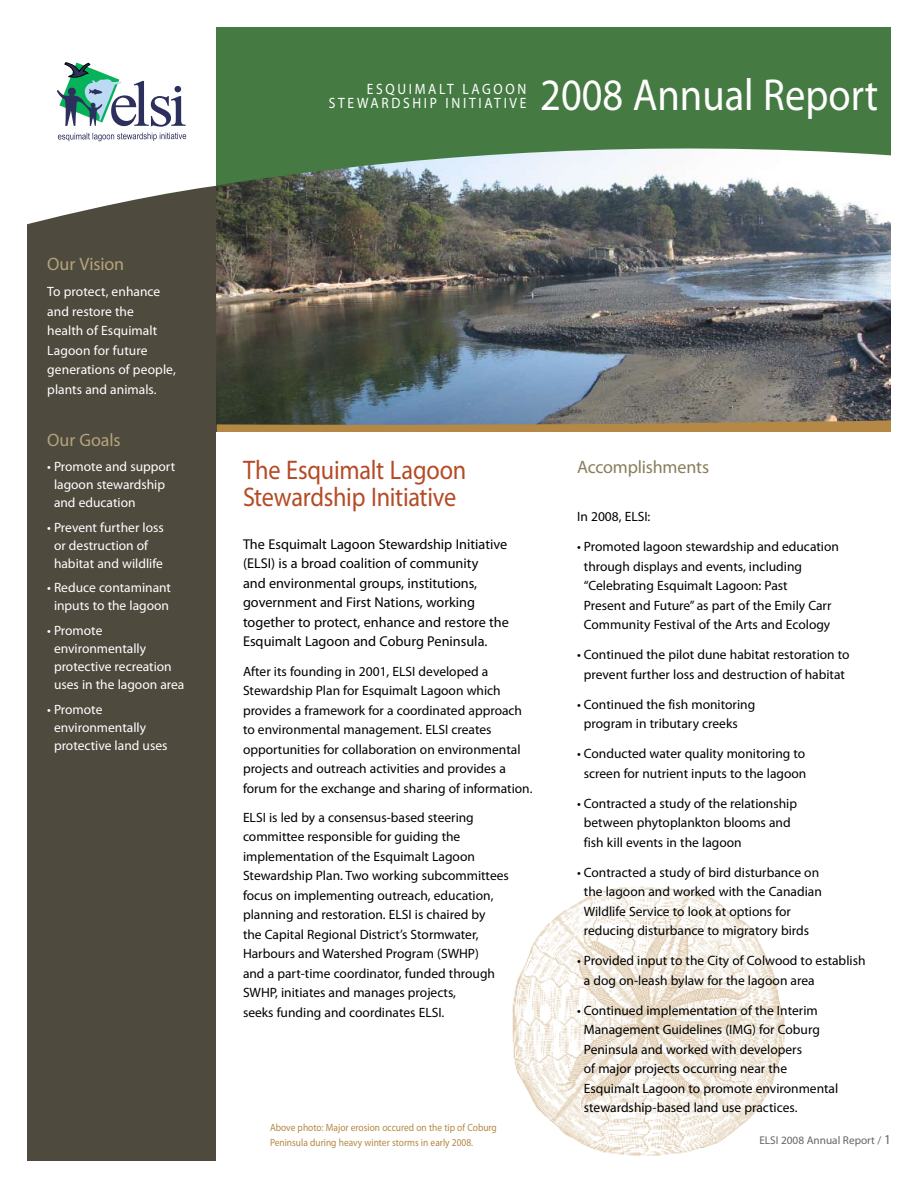
<style>
.page{position:relative;width:918px;height:1188px;background:#fff}
.page>*{position:absolute;margin:0;border:0;box-sizing:border-box;transform-origin:0 0}
.t1{font:45px "Myriad Pro";color:#fff;scale:.9 1}
.t2{font:27px/27px "Myriad Pro";letter-spacing:-.01em;color:#b54b26;scale:.9 1}
.t3{font:18px "Myriad Pro";letter-spacing:-.005em;color:#b4a47a}
.t4{font:18px "Myriad Pro";letter-spacing:-.01em;color:#887e5d}
.t5{font:15px/14.2px "Myriad Pro";letter-spacing:.2em;color:#fff;text-align:right;scale:.9 1}
.t6{font:14.25px/19.5px "Myriad Pro";color:#000}
.t7{font:13.5px/19.5px "Myriad Pro";color:#000}
.t8{font:13.5px/18px "Myriad Pro";color:#fff}
.t9{font:11.25px "Myriad Pro";color:#636467}
.t10{font:10.5px/15px "Myriad Pro";color:#b58845;scale:.9 1}
.s1{font-size:13.5px}
</style>
<div class="page">
<img style="left:512px;top:886px;width:274px;height:270px">
<img style="left:216px;top:224px;width:675px;height:208px">
<div style="left:27px;top:27px;width:189px;height:1134px;background:#4f4a3e"></div>
<svg style="left:216px;top:27px;width:675px;height:197px;background:#618761"></svg>
<svg style="left:27px;top:27px;width:189px;height:197px;background:#dadfde"></svg>
<svg style="left:217px;top:420px;width:674px;height:12px;background:#9c8054"></svg>
<h3 class="t3" style="left:47px;top:253px;width:79px">Our Vision</h3>
<p class="t8" style="left:47px;top:282px;width:130px;line-height:19.5px">To protect, enhance and restore the<br>health of Esquimalt<br>Lagoon for future generations of people, plants and animals.</p>
<h3 class="t3" style="left:47px;top:429px;width:75px">Our Goals</h3>
<p class="t8" style="left:54px;top:457px;width:123px;text-indent:-7px">• Promote and support lagoon stewardship and education</p>
<p class="t8" style="left:54px;top:518px;width:111px;text-indent:-7px">• Prevent further loss or destruction of habitat and wildlife</p>
<p class="t8" style="left:47px;top:579px;width:125px;text-align:center">• Reduce contaminant inputs to the lagoon</p>
<p class="t8" style="left:54px;top:621px;width:132px;text-indent:-7px">• Promote environmentally protective recreation uses in the lagoon area</p>
<p class="t8" style="left:54px;top:700px;width:115px;text-indent:-7px">• Promote environmentally protective land uses</p>
<p class="t5" style="left:329px;top:81px;width:221px">ESQUIMALT LAGOON<br>STEWARDSHIP INITIATIVE</p>
<h1 class="t1" style="left:540px;top:67px;width:377px">2008 Annual Report</h1>
<h2 class="t2" style="left:243px;top:456px;width:250px">The Esquimalt Lagoon<br>Stewardship Initiative</h2>
<p class="t6" style="left:243px;top:534px;width:267px">The Esquimalt Lagoon Stewardship Initiative (ELSI) is a broad coalition of community<br>and environmental groups, institutions, government and First Nations, working together to protect, enhance and restore the Esquimalt Lagoon and Coburg Peninsula.</p>
<p class="t7" style="left:243px;top:661px;width:291px">After its founding in 2001, ELSI developed a Stewardship Plan for Esquimalt Lagoon which provides a framework for a coordinated approach to environmental management. ELSI creates opportunities for collaboration on environmental projects and outreach activities and provides a forum for the exchange and sharing of information.</p>
<p class="t7" style="left:243px;top:807px;width:267px">ELSI is led by a consensus-based steering committee responsible for guiding the implementation of the Esquimalt Lagoon Stewardship Plan. Two working subcommittees focus on implementing outreach, education, planning and restoration. ELSI is chaired by<br>the Capital Regional District’s Stormwater, Harbours and Watershed Program (SWHP)<br>and a part-time coordinator, funded through SWHP, initiates and manages projects,<br>seeks funding and coordinates ELSI.</p>
<h3 class="t4" style="left:577px;top:455px;width:134px">Accomplishments</h3>
<p class="t7" style="left:577px;top:507px;width:75px">In 2008, ELSI:</p>
<p class="t7" style="left:584px;top:537px;width:257px;text-indent:-7px">• Promoted lagoon stewardship and education through displays and events, including “Celebrating Esquimalt Lagoon: Past<br>Present and Future” as part of the Emily Carr Community Festival of the Arts and Ecology</p>
<p class="t7" style="left:577px;top:645px;width:274px;text-align:center">• Continued the pilot dune habitat restoration to prevent further loss and destruction of habitat</p>
<p class="t7" style="left:584px;top:694px;width:173px;text-indent:-7px">• Continued the fish monitoring program in tributary creeks</p>
<p class="t7" style="left:577px;top:744px;width:231px;text-align:center">• Conducted water quality monitoring to screen for nutrient inputs to the lagoon</p>
<p class="t7" style="left:584px;top:793px;width:215px;text-indent:-7px">• Contracted a study of the relationship between phytoplankton blooms and fish kill events in the lagoon</p>
<p class="t7" style="left:584px;top:862px;width:239px;text-indent:-7px">• Contracted a study of bird disturbance on the lagoon and worked with the Canadian Wildlife Service to look at options for reducing disturbance to migratory birds</p>
<p class="t7" style="left:584px;top:951px;width:283px;text-indent:-7px">• Provided input to the City of Colwood to establish a dog on-leash bylaw for the lagoon area</p>
<p class="t7" style="left:584px;top:1000px;width:256px;text-indent:-7px">• Continued implementation of the Interim Management Guidelines (IMG) for Coburg Peninsula and worked with developers<br>of major projects occurring near the Esquimalt Lagoon to promote environmental stewardship-based land use practices.</p>
<p class="t10" style="left:270px;top:1120px;width:254px">Above photo: Major erosion occured on the tip of Coburg<br>Peninsula during heavy winter storms in early 2008.</p>
<p class="t9" style="left:759px;top:1133px;width:133px">ELSI 2008 Annual Report / <span class="s1">1</span></p>
</div>
